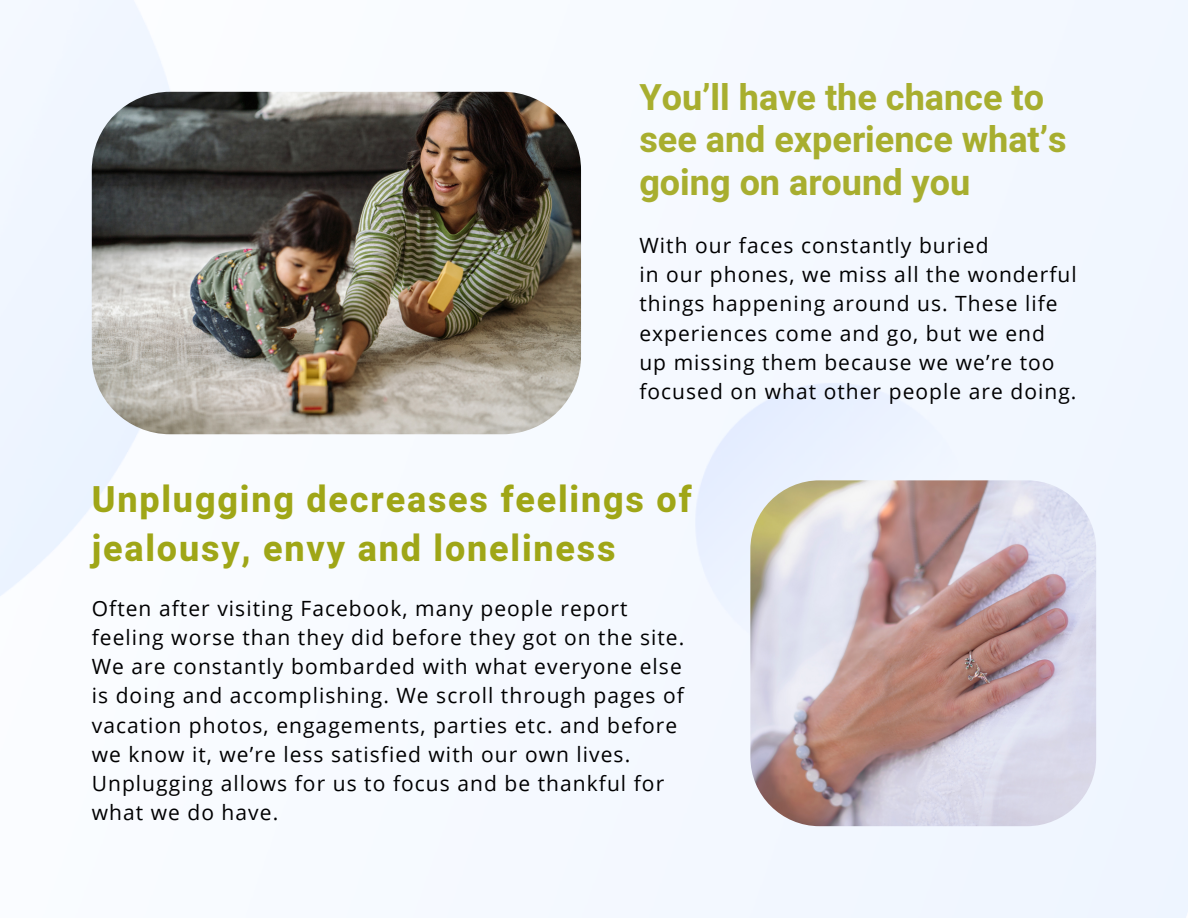
<style>
.page{position:relative;width:1188px;height:918px;background:#f5f9ff}
.page>*{position:absolute;margin:0;border:0;box-sizing:border-box;transform-origin:0 0}
.t1{font:700 36px/42.8px "Heebo";color:#9fa617}
.t2{font:800 36px/49.5px "Heebo";letter-spacing:.05em;color:#9fa617}
.t3{font:21px/29.2px "Open Sans";letter-spacing:.05em;color:#000}
</style>
<div class="page">
<img style="left:92px;top:92px;width:489px;height:342px;border-radius:78px">
<img style="left:750px;top:480px;width:346px;height:346px;border-radius:69px">
<h1 class="t1" style="left:639px;top:77px;width:429px">You’ll have the chance to see and experience what’s going on around you</h1>
<p class="t3" style="left:639px;top:230px;width:439px">With our faces constantly buried<br>in our phones, we miss all the wonderful things happening around us. These life experiences come and go, but we end up missing them because we we’re too focused on what other people are doing.</p>
<h1 class="t2" style="left:92px;top:476px;width:601px">Unplugging decreases feelings of jealousy, envy and loneliness</h1>
<p class="t3" style="left:92px;top:593px;width:594px">Often after visiting Facebook, many people report feeling worse than they did before they got on the site.<br>We are constantly bombarded with what everyone else is doing and accomplishing. We scroll through pages of vacation photos, engagements, parties etc. and before we know it, we’re less satisfied with our own lives.<br>Unplugging allows for us to focus and be thankful for what we do have.</p>
</div>
